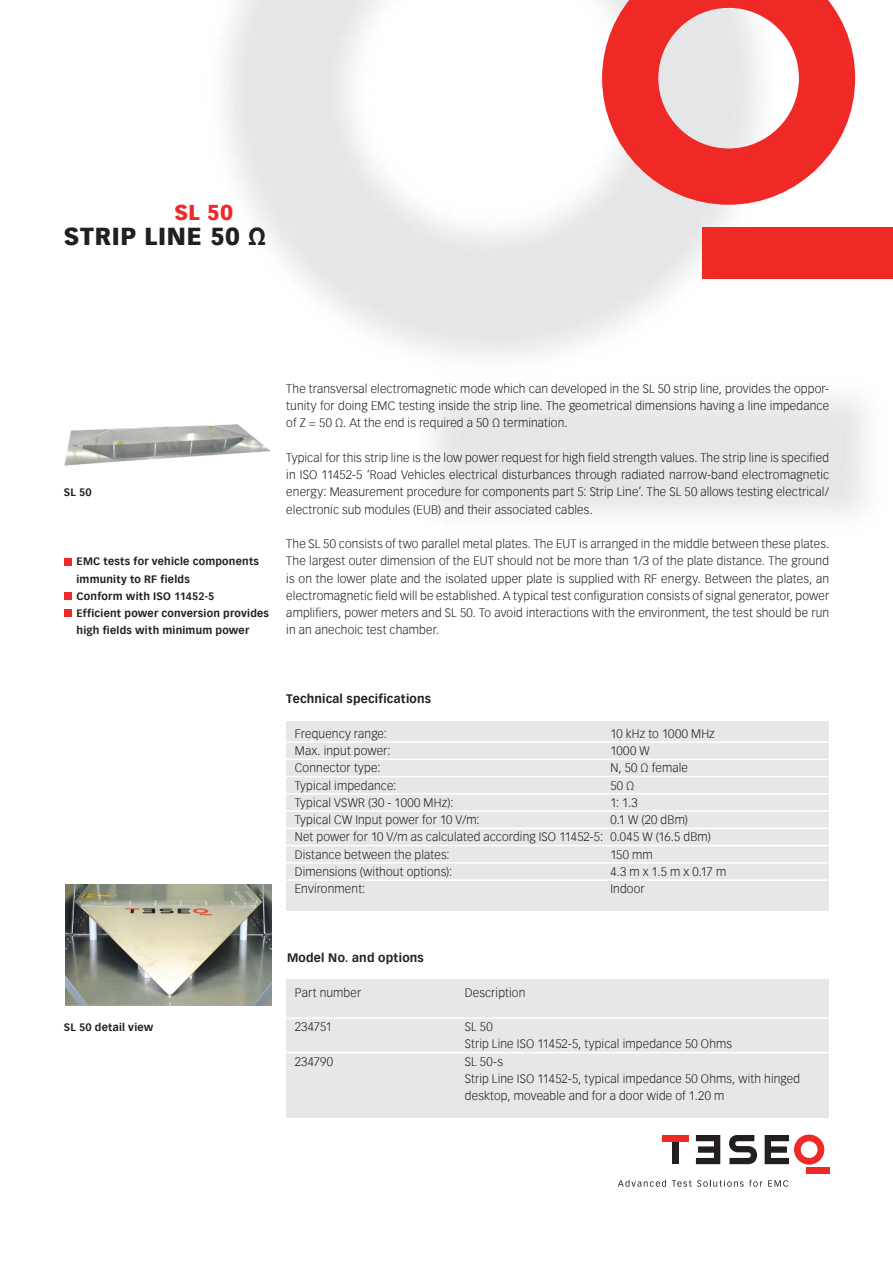
<style>
.page{position:relative;width:893px;height:1263px;background:#fff}
.page>*{position:absolute;margin:0;border:0;box-sizing:border-box;transform-origin:0 0}
.t1{font:900 24px "Vectora Com";letter-spacing:.03em;color:#231f20}
.t2{font:900 21px "Vectora Com";color:#ee2926}
.t3{font:300 12px/17.2px "Vectora Com";letter-spacing:.01em;color:#231f20;text-align:justify}
.t4{font:700 12px "Vectora Com";letter-spacing:.02em;color:#231f20}
.t5{font:700 10.5px/17.2px "Vectora Com";letter-spacing:.02em;color:#231f20}
</style>
<div class="page">
<div style="left:806px;top:1167px;width:23px;height:6px;background:#ee2926"></div>
<svg style="left:765px;top:1134px;width:59px;height:30px"></svg>
<svg style="left:696px;top:1135px;width:24px;height:29px"></svg>
<div style="left:672px;top:1141px;width:7px;height:23px;background:#231f20"></div>
<div style="left:662px;top:1135px;width:27px;height:6px;background:#ee2926"></div>
<svg style="left:618px;top:1180px;width:48px;height:6px"></svg>
<svg style="left:672px;top:1180px;width:90px;height:6px"></svg>
<svg style="left:768px;top:1180px;width:20px;height:6px"></svg>
<svg style="left:729px;top:1135px;width:28px;height:29px"></svg>
<img style="left:225px;top:0;width:668px;height:514px">
<div style="left:702px;top:228px;width:191px;height:51px;background:#ee2926"></div>
<svg style="left:602px;top:0;width:253px;height:205px;fill:#ee2926"></svg>
<div style="left:64px;top:558px;width:7px;height:7px;background:#ee2926"></div>
<div style="left:64px;top:592px;width:7px;height:8px;background:#ee2926"></div>
<div style="left:64px;top:609px;width:7px;height:8px;background:#ee2926"></div>
<img style="left:65px;top:884px;width:206px;height:121px">
<div style="left:286px;top:721px;width:543px;height:189px;background:#e6e7e9"></div>
<hr style="left:286px;top:741px;width:543px;height:2px;background:#fff">
<hr style="left:286px;top:758px;width:543px;height:2px;background:#fff">
<hr style="left:286px;top:776px;width:543px;height:1px;background:#fff">
<hr style="left:286px;top:793px;width:543px;height:1px;background:#fff">
<hr style="left:286px;top:810px;width:543px;height:2px;background:#fff">
<hr style="left:286px;top:827px;width:543px;height:2px;background:#fff">
<hr style="left:286px;top:845px;width:543px;height:1px;background:#fff">
<hr style="left:286px;top:862px;width:543px;height:1px;background:#fff">
<hr style="left:286px;top:879px;width:543px;height:2px;background:#fff">
<div style="left:286px;top:979px;width:543px;height:138px;background:#e6e7e9"></div>
<hr style="left:286px;top:1017px;width:543px;height:2px;background:#fff">
<hr style="left:286px;top:1052px;width:543px;height:1px;background:#fff">
<img style="left:64px;top:419px;width:206px;height:51px">
<h2 class="t2" style="left:174px;top:200px;width:60px">SL 50</h2>
<h1 class="t1" style="left:64px;top:221px;width:204px">STRIP LINE 50 Ω</h1>
<p class="t5" style="left:64px;top:484px;width:29px">SL 50</p>
<p class="t5" style="left:77px;top:553px;width:194px">EMC tests for vehicle components immunity to RF fields<br>Conform with ISO 11452-5<br>Efficient power conversion provides high fields with minimum power</p>
<p class="t3" style="left:286px;top:380px;width:544px">The transversal electromagnetic mode which can developed in the SL 50 strip line, provides the oppor&shy;tunity for doing EMC testing inside the strip line. The geometrical dimensions having a line impedance of Z = 50 Ω. At the end is required a 50 Ω termination.</p>
<p class="t3" style="left:286px;top:449px;width:544px">Typical for this strip line is the low power request for high field strength values. The strip line is specified in ISO 11452-5 ‘Road Vehicles electrical disturbances through radiated narrow-band electromagnetic energy: Measurement procedure for components part 5: Strip Line’. The SL 50 allows testing electrical/ electronic sub modules (EUB) and their associated cables.</p>
<p class="t3" style="left:286px;top:535px;width:544px">The SL 50 consists of two parallel metal plates. The EUT is arranged in the middle between these plates.<br>The largest outer dimension of the EUT should not be more than 1/3 of the plate distance. The ground is on the lower plate and the isolated upper plate is supplied with RF energy. Between the plates, an electromagnetic field will be established. A typical test configuration consists of signal generator, power amplifiers, power meters and SL 50. To avoid interactions with the environment, the test should be run in an anechoic test chamber.</p>
<p class="t4" style="left:286px;top:692px;width:146px">Technical specifications</p>
<p class="t3" style="left:295px;top:725px;width:94px">Frequency range:</p>
<p class="t3" style="left:610px;top:725px;width:106px">10 kHz to 1000 MHz</p>
<p class="t3" style="left:295px;top:742px;width:97px">Max. input power:</p>
<p class="t3" style="left:610px;top:742px;width:41px">1000 W</p>
<p class="t3" style="left:295px;top:759px;width:87px">Connector type:</p>
<p class="t3" style="left:610px;top:759px;width:79px">N, 50 Ω female</p>
<p class="t3" style="left:295px;top:777px;width:103px">Typical impedance:</p>
<p class="t3" style="left:610px;top:777px;width:26px">50 Ω</p>
<p class="t3" style="left:295px;top:794px;width:160px">Typical VSWR (30 - 1000 MHz):</p>
<p class="t3" style="left:610px;top:794px;width:29px">1: 1.3</p>
<p class="t3" style="left:295px;top:811px;width:186px">Typical CW Input power for 10 V/m:</p>
<p class="t3" style="left:295px;top:811px;width:418px;text-align:left;text-indent:315px">0.1 W (20 dBm)<br>Net power for 10 V/m as calculated according ISO 11452-5: 0.045 W (16.5 dBm)<br>Distance between the plates:</p>
<p class="t3" style="left:610px;top:846px;width:44px">150 mm</p>
<p class="t3" style="left:295px;top:863px;width:159px">Dimensions (without options):</p>
<p class="t3" style="left:610px;top:863px;width:117px">4.3 m x 1.5 m x 0.17 m</p>
<p class="t3" style="left:295px;top:880px;width:72px">Environment:</p>
<p class="t3" style="left:610px;top:880px;width:36px">Indoor</p>
<p class="t5" style="left:64px;top:1019px;width:91px">SL 50 detail view</p>
<p class="t4" style="left:287px;top:950px;width:138px">Model No. and options</p>
<p class="t3" style="left:295px;top:984px;width:68px">Part number</p>
<p class="t3" style="left:465px;top:984px;width:62px">Description</p>
<p class="t3" style="left:295px;top:1018px;width:39px">234751</p>
<p class="t3" style="left:465px;top:1018px;width:269px">SL 50<br>Strip Line ISO 11452-5, typical impedance 50 Ohms</p>
<p class="t3" style="left:295px;top:1053px;width:40px">234790</p>
<p class="t3" style="left:465px;top:1053px;width:337px;text-align:left">SL 50-s<br>Strip Line ISO 11452-5, typical impedance 50 Ohms, with hinged desktop, moveable and for a door wide of 1.20 m</p>
</div>
